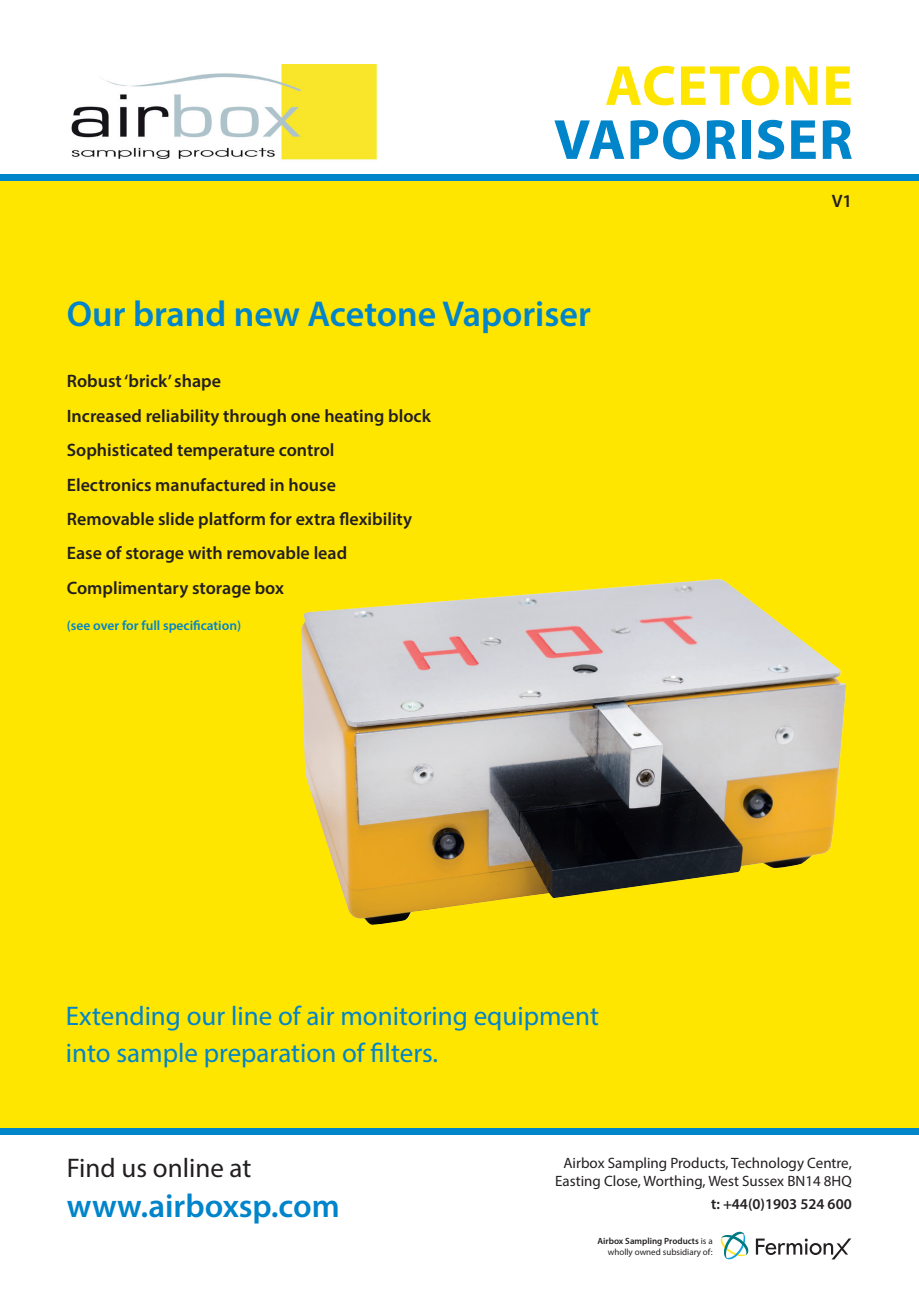
<style>
.page{position:relative;width:919px;height:1289px;background:#fff}
.page>*{position:absolute;margin:0;border:0;box-sizing:border-box;transform-origin:0 0}
.t1{font:700 57px "Myriad Pro";letter-spacing:.02em;color:#0084ca}
.t2{font:700 57px "Myriad Pro";letter-spacing:.02em;color:#ffe601}
.t3{font:600 36px "Myriad Pro";color:#0084ca}
.t4{font:600 33px "Myriad Pro";color:#0084ca}
.t5{font:27px/37.5px "Myriad Pro";color:#0084ca}
.t6{font:27px "Myriad Pro";color:#231f20}
.t7{font:600 18px/34.3px "Myriad Pro";color:#231f20}
.t8{font:15px/18px "Myriad Pro";color:#231f20;text-align:center}
.t9{font:600 15px "Myriad Pro";color:#231f20}
.t10{font:600 13.5px "Myriad Pro";color:#0084ca}
.t11{font:9px/10.8px "Myriad Pro";color:#231f20;text-align:right}
.s1{font-weight:600}
</style>
<div class="page">
<div style="left:0;top:176px;width:918px;height:954px;background:#ffe601"></div>
<div style="left:0;top:174px;width:918px;height:6px;background:#0084ca"></div>
<img style="left:71px;top:64px;width:306px;height:96px">
<div style="left:0;top:1128px;width:918px;height:6px;background:#0084ca"></div>
<img style="left:301px;top:579px;width:545px;height:346px">
<svg style="left:720px;top:1231px;width:131px;height:28px"></svg>
<h1 class="t2" style="left:605px;top:48px;width:249px">ACETONE</h1>
<h1 class="t1" style="left:554px;top:102px;width:300px">VAPORISER</h1>
<h2 class="t3" style="left:67px;top:290px;width:525px">Our brand new Acetone Vaporiser</h2>
<p class="t7" style="left:67px;top:364px;width:365px">Robust ‘brick’ shape<br>Increased reliability through one heating block Sophisticated temperature control<br>Electronics manufactured in house<br>Removable slide platform for extra flexibility Ease of storage with removable lead Complimentary storage box</p>
<p class="t10" style="left:67px;top:617px;width:176px">(see over for full specification)</p>
<h3 class="t5" style="left:66px;top:996px;width:534px">Extending our line of air monitoring equipment into sample preparation of filters.</h3>
<p class="t7" style="left:831px;top:183px;width:22px">V1</p>
<h3 class="t6" style="left:67px;top:1151px;width:186px">Find us online at</h3>
<h3 class="t4" style="left:67px;top:1184px;width:274px">www.airboxsp.com</h3>
<p class="t8" style="left:555px;top:1154px;width:298px">Airbox Sampling Products, Technology Centre,<br>Easting Close, Worthing, West Sussex BN14 8HQ</p>
<p class="t9" style="left:711px;top:1193px;width:142px">t: +44(0)1903 524 600</p>
<p class="t11" style="left:597px;top:1235px;width:117px"><span class="s1">Airbox Sampling Products</span> is a wholly owned subsidiary of:</p>
</div>
